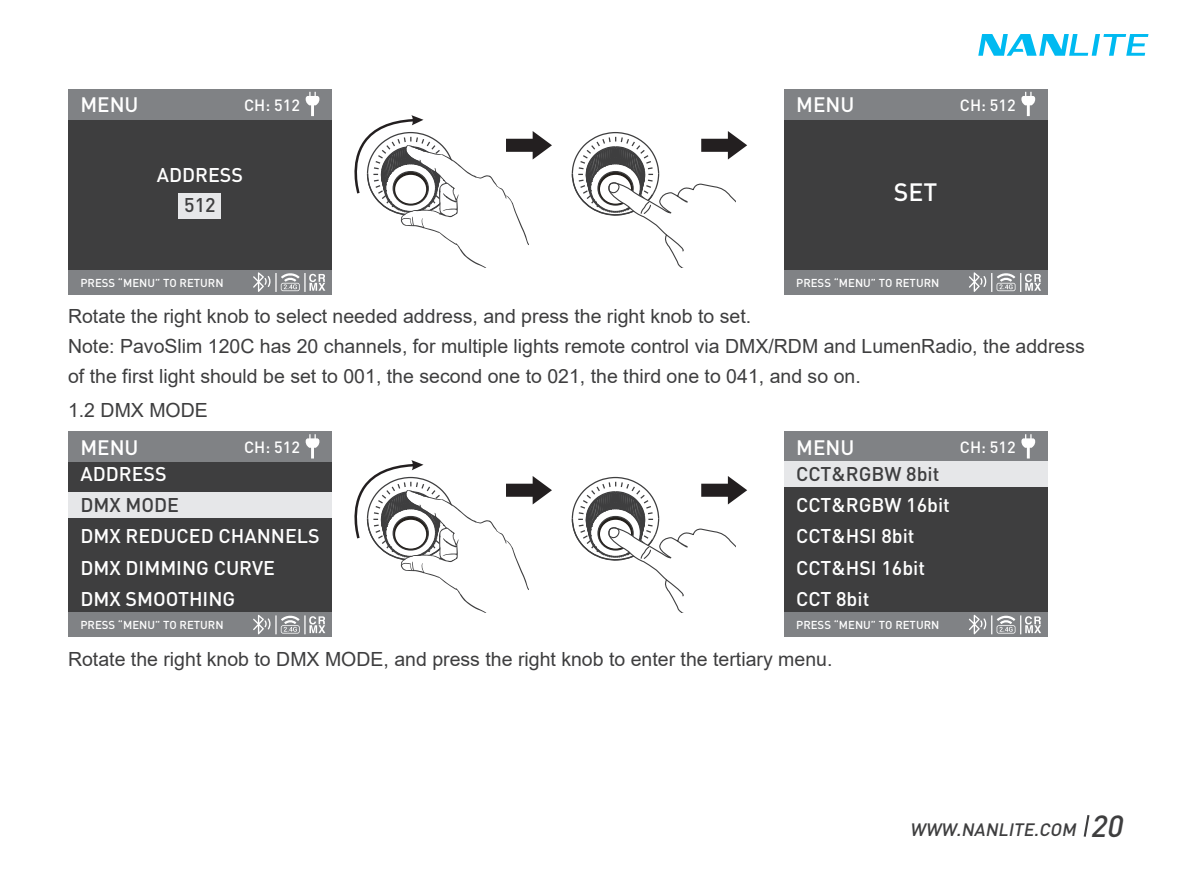
<style>
.page{position:relative;width:1191px;height:893px;background:#fff}
.page>*{position:absolute;margin:0;border:0;box-sizing:border-box;transform-origin:0 0}
.t1{font:500 24.9px "DIN Pro";color:#fff}
.t2{font:500 20.7px "DIN Pro";color:#fff}
.t3{font:19.5px/30px "Arial";color:#3e3e3f}
.t4{font:500 19.5px/31.5px "DIN Pro";color:#fff}
.t5{font:500 19.5px "DIN Pro";color:#3e3e3f}
.t6{font:italic 500 17.7px "DIN Pro";color:#3e3e3f}
.t7{font:500 16.2px "DIN Pro";color:#fff}
.t8{font:500 11.4px "DIN Pro";color:#fff}
.s1{font-size:30.3px}
</style>
<div class="page">
<svg style="left:1083px;top:815px;width:7px;height:22px"></svg>
<svg style="left:978px;top:34px;width:170px;height:22px"></svg>
<svg style="left:354px;top:115px;width:198px;height:153px"></svg>
<svg style="left:571px;top:131px;width:176px;height:137px"></svg>
<svg style="left:354px;top:460px;width:198px;height:153px"></svg>
<svg style="left:571px;top:476px;width:176px;height:137px"></svg>
<div style="left:784px;top:432px;width:263px;height:205px;background:#3e3e3f"></div>
<div style="left:784px;top:432px;width:263px;height:30px;background:#808285"></div>
<svg style="left:1021px;top:434px;width:14px;height:24px"></svg>
<div style="left:784px;top:462px;width:263px;height:25px;background:#e6e7e9"></div>
<div style="left:784px;top:612px;width:263px;height:25px;background:#808285"></div>
<svg style="left:969px;top:614px;width:72px;height:20px"></svg>
<div style="left:68px;top:432px;width:264px;height:205px;background:#3e3e3f"></div>
<div style="left:68px;top:432px;width:264px;height:30px;background:#808285"></div>
<svg style="left:306px;top:434px;width:13px;height:24px"></svg>
<div style="left:68px;top:492px;width:264px;height:25px;background:#e6e7e9"></div>
<div style="left:68px;top:612px;width:264px;height:25px;background:#808285"></div>
<svg style="left:253px;top:614px;width:72px;height:20px"></svg>
<div style="left:68px;top:89px;width:264px;height:205px;background:#3e3e3f"></div>
<div style="left:68px;top:89px;width:264px;height:31px;background:#808285"></div>
<svg style="left:306px;top:92px;width:13px;height:24px"></svg>
<div style="left:68px;top:270px;width:264px;height:24px;background:#808285"></div>
<svg style="left:253px;top:272px;width:72px;height:20px"></svg>
<div style="left:179px;top:193px;width:42px;height:25px;background:#e6e7e9"></div>
<div style="left:784px;top:89px;width:263px;height:205px;background:#3e3e3f"></div>
<div style="left:784px;top:89px;width:263px;height:31px;background:#808285"></div>
<svg style="left:1021px;top:92px;width:14px;height:24px"></svg>
<div style="left:784px;top:270px;width:263px;height:24px;background:#808285"></div>
<svg style="left:969px;top:272px;width:72px;height:20px"></svg>
<p class="t2" style="left:80px;top:91px;width:60px">MENU</p>
<p class="t7" style="left:244px;top:94px;width:57px">CH: 512</p>
<p class="t4" style="left:157px;top:158px;width:88px">ADDRESS</p>
<p class="t5" style="left:184px;top:191px;width:33px">512</p>
<p class="t8" style="left:80px;top:275px;width:145px">PRESS “MENU” TO RETURN</p>
<p class="t2" style="left:796px;top:91px;width:60px">MENU</p>
<p class="t7" style="left:960px;top:94px;width:57px">CH: 512</p>
<p class="t1" style="left:894px;top:175px;width:45px">SET</p>
<p class="t8" style="left:796px;top:275px;width:145px">PRESS “MENU” TO RETURN</p>
<p class="t3" style="left:68px;top:301px;width:1018px">Rotate the right knob to select needed address, and press the right knob to set.<br>Note: PavoSlim 120C has 20 channels, for multiple lights remote control via DMX/RDM and LumenRadio, the address of the first light should be set to 001, the second one to 021, the third one to 041, and so on.</p>
<p class="t3" style="left:68px;top:395px;width:141px">1.2 DMX MODE</p>
<p class="t2" style="left:80px;top:433px;width:60px">MENU</p>
<p class="t7" style="left:244px;top:436px;width:57px">CH: 512</p>
<p class="t4" style="left:80px;top:457px;width:88px">ADDRESS</p>
<p class="t5" style="left:80px;top:492px;width:100px">DMX MODE</p>
<p class="t4" style="left:80px;top:520px;width:241px">DMX REDUCED CHANNELS<br>DMX DIMMING CURVE<br>DMX SMOOTHING</p>
<p class="t8" style="left:80px;top:617px;width:145px">PRESS “MENU” TO RETURN</p>
<p class="t2" style="left:796px;top:433px;width:60px">MENU</p>
<p class="t7" style="left:960px;top:436px;width:57px">CH: 512</p>
<p class="t5" style="left:796px;top:460px;width:145px">CCT&amp;RGBW 8bit</p>
<p class="t4" style="left:796px;top:488px;width:155px">CCT&amp;RGBW 16bit<br>CCT&amp;HSI 8bit<br>CCT&amp;HSI 16bit<br>CCT 8bit</p>
<p class="t8" style="left:796px;top:617px;width:145px">PRESS “MENU” TO RETURN</p>
<p class="t3" style="left:68px;top:644px;width:766px">Rotate the right knob to DMX MODE, and press the right knob to enter the tertiary menu.</p>
<p class="t6" style="left:910px;top:817px;width:221px">WWW.NANLITE.COM <span class="s1">20</span></p>
</div>
